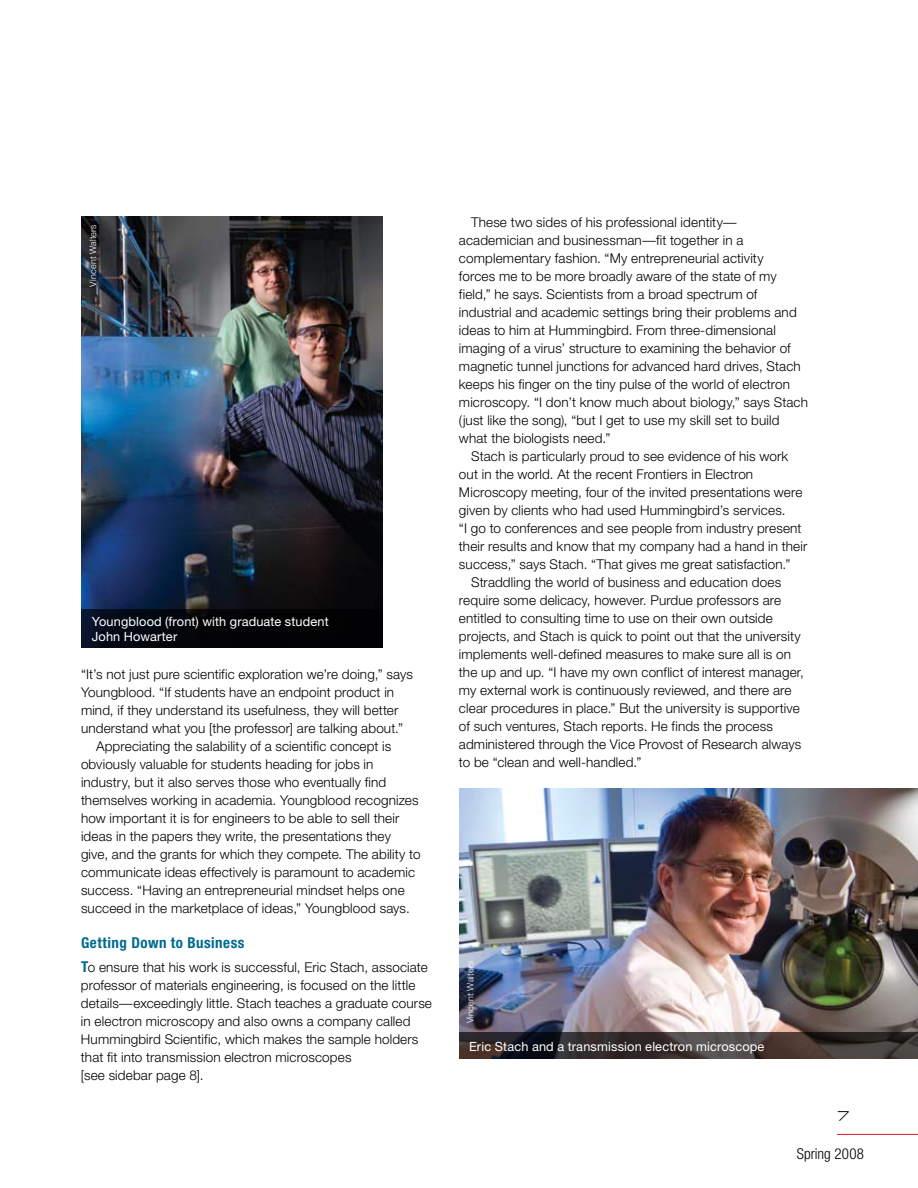
<style>
.page{position:relative;width:918px;height:1188px;background:#fff}
.page>*{position:absolute;margin:0;border:0;box-sizing:border-box;transform-origin:0 0}
.t1{font:700 condensed 15px "Helvetica Neue";letter-spacing:.035em;color:#006b8f}
.t2{font:300 condensed 15px "Helvetica Neue";letter-spacing:.005em;color:#000}
.t3{font:300 15px "SF Grandezza";color:#000}
.t4{font:300 13.5px/18px "Helvetica Neue";letter-spacing:.01em;color:#000}
.t5{font:12.75px/15.8px "Helvetica Neue";letter-spacing:.01em;color:#fff}
.t6{font:300 9px "Helvetica Neue";letter-spacing:.025em;color:#fff}
.s1{font-weight:700;font-stretch:condensed;font-size:15px;color:#006b8f}
</style>
<div class="page">
<img style="left:81px;top:216px;width:302px;height:393px">
<img style="left:459px;top:789px;width:459px;height:243px">
<svg style="left:459px;top:1032px;width:459px;height:27px;background:#383130"></svg>
<hr style="left:837px;top:1134px;width:81px;height:1px;background:#d71920">
<svg style="left:81px;top:609px;width:302px;height:39px;background:#03050a"></svg>
<p class="t6" style="left:87px;top:287px;width:64px;rotate:-90deg">Vincent Walters</p>
<p class="t5" style="left:92px;top:613px;width:238px">Youngblood (front) with graduate student<br>John Howarter</p>
<p class="t4" style="left:81px;top:665px;width:333px">“It’s not just pure scientific exploration we’re doing,” says</p>
<p class="t4" style="left:81px;top:683px;width:315px">Youngblood. “If students have an endpoint product in</p>
<p class="t4" style="left:81px;top:701px;width:319px">mind, if they understand its usefulness, they will better</p>
<p class="t4" style="left:81px;top:719px;width:324px">understand what you [the professor] are talking about.”</p>
<p class="t4" style="left:96px;top:737px;width:297px">Appreciating the salability of a scientific concept is</p>
<p class="t4" style="left:81px;top:755px;width:294px">obviously valuable for students heading for jobs in</p>
<p class="t4" style="left:81px;top:773px;width:307px">industry, but it also serves those who eventually find</p>
<p class="t4" style="left:81px;top:791px;width:339px">themselves working in academia. Youngblood recognizes</p>
<p class="t4" style="left:81px;top:809px;width:320px">how important it is for engineers to be able to sell their</p>
<p class="t4" style="left:81px;top:827px;width:311px">ideas in the papers they write, the presentations they</p>
<p class="t4" style="left:81px;top:845px;width:341px">give, and the grants for which they compete. The ability to</p>
<p class="t4" style="left:81px;top:863px;width:336px">communicate ideas effectively is paramount to academic</p>
<p class="t4" style="left:81px;top:881px;width:325px">success. “Having an entrepreneurial mindset helps one</p>
<p class="t4" style="left:81px;top:899px;width:330px">succeed in the marketplace of ideas,” Youngblood says.</p>
<p class="t1" style="left:81px;top:934px;width:165px">Getting Down to Business</p>
<p class="t4" style="left:81px;top:958px;width:352px"><span class="s1">T</span>o ensure that his work is successful, Eric Stach, associate professor of materials engineering, is focused on the little details—exceedingly little. Stach teaches a graduate course in electron microscopy and also owns a company called Hummingbird Scientific, which makes the sample holders that fit into transmission electron microscopes<br>[see sidebar page 8].</p>
<p class="t4" style="left:459px;top:213px;width:350px;text-indent:12px">These two sides of his professional identity— academician and businessman—fit together in a complementary fashion. “My entrepreneurial activity<br>forces me to be more broadly aware of the state of my field,” he says. Scientists from a broad spectrum of industrial and academic settings bring their problems and ideas to him at Hummingbird. From three-dimensional imaging of a virus’ structure to examining the behavior of magnetic tunnel junctions for advanced hard drives, Stach keeps his finger on the tiny pulse of the world of electron microscopy. “I don’t know much about biology,” says Stach (just like the song), “but I get to use my skill set to build what the biologists need.”</p>
<p class="t4" style="left:471px;top:446px;width:319px">Stach is particularly proud to see evidence of his work</p>
<p class="t4" style="left:459px;top:464px;width:296px">out in the world. At the recent Frontiers in Electron</p>
<p class="t4" style="left:459px;top:482px;width:345px">Microscopy meeting, four of the invited presentations were</p>
<p class="t4" style="left:459px;top:500px;width:328px">given by clients who had used Hummingbird’s services.</p>
<p class="t4" style="left:459px;top:518px;width:344px">“I go to conferences and see people from industry present</p>
<p class="t4" style="left:459px;top:536px;width:350px">their results and know that my company had a hand in their</p>
<p class="t4" style="left:459px;top:554px;width:333px">success,” says Stach. “That gives me great satisfaction.”</p>
<p class="t4" style="left:471px;top:572px;width:312px">Straddling the world of business and education does</p>
<p class="t4" style="left:459px;top:590px;width:324px">require some delicacy, however. Purdue professors are</p>
<p class="t4" style="left:459px;top:608px;width:315px">entitled to consulting time to use on their own outside</p>
<p class="t4" style="left:459px;top:626px;width:343px">projects, and Stach is quick to point out that the university</p>
<p class="t4" style="left:459px;top:644px;width:334px">implements well-defined measures to make sure all is on</p>
<p class="t4" style="left:459px;top:662px;width:346px">the up and up. “I have my own conflict of interest manager,</p>
<p class="t4" style="left:459px;top:680px;width:334px">my external work is continuously reviewed, and there are</p>
<p class="t4" style="left:459px;top:698px;width:342px">clear procedures in place.” But the university is supportive</p>
<p class="t4" style="left:459px;top:716px;width:316px">of such ventures, Stach reports. He finds the process</p>
<p class="t4" style="left:459px;top:734px;width:344px">administered through the Vice Provost of Research always</p>
<p class="t4" style="left:459px;top:752px;width:184px">to be “clean and well-handled.”</p>
<p class="t6" style="left:465px;top:1023px;width:64px;rotate:-90deg">Vincent Walters</p>
<p class="t5" style="left:469px;top:1038px;width:297px">Eric Stach and a transmission electron microscope</p>
<p class="t3" style="left:837px;top:1107px;width:14px">7</p>
<p class="t2" style="left:797px;top:1146px;width:69px">Spring 2008</p>
</div>
